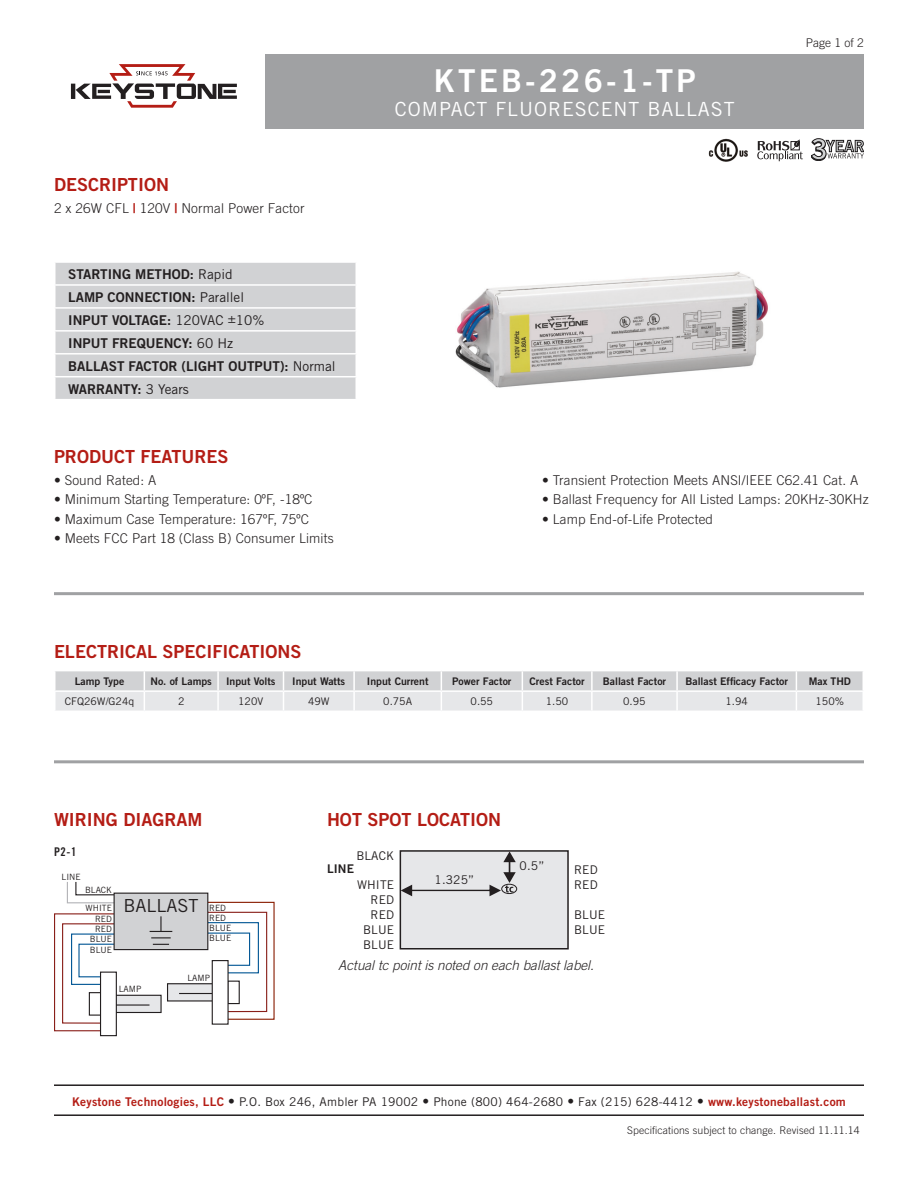
<style>
.page{position:relative;width:918px;height:1188px;background:#fff}
.page>*{position:absolute;margin:0;border:0;box-sizing:border-box;transform-origin:0 0}
.t1{font:31.5px "Trade Gothic Bold Two";letter-spacing:.1em;color:#fff}
.t2{font:19.5px "Trade Gothic";letter-spacing:.05em;color:#fff}
.t3{font:18px "Trade Gothic Bold Two";color:#b41d15}
.t4{font:18px "Trade Gothic";color:#231f20}
.t5{font:300 13.5px "Trade Gothic";letter-spacing:.01em;color:#231f20}
.t6{font:13.5px "Trade Gothic Bold Two";color:#231f20}
.t7{font:italic 300 13.5px "Trade Gothic";color:#231f20}
.t8{font:12px "Trade Gothic";letter-spacing:.02em;color:#231f20}
.t9{font:300 12px "Trade Gothic";color:#231f20}
.t10{font:12px "Trade Gothic Bold Cond Twenty";color:#231f20}
.t11{font:12px "Trade Gothic Bold Two";color:#231f20}
.t12{font:10.5px "Trade Gothic Bold Two";color:#231f20}
.t13{font:300 10.5px "Trade Gothic";letter-spacing:.01em;color:#231f20}
.t14{font:10.5px "Trade Gothic";color:#231f20}
.t15{font:8.7px "Trade Gothic";color:#231f20}
.s1{font-family:"Trade Gothic Bold Two";font-weight:400;color:#b41d15}
.s2{font-family:"Trade Gothic"}
.s3{font-family:"Trade Gothic Bold Two";color:#b41d15}
.s4{font-family:"Trade Gothic Bold Two";font-size:13.5px}
</style>
<div class="page">
<svg style="left:55px;top:671px;width:808px;height:40px;background:#dddee0"></svg>
<img style="left:455px;top:271px;width:313px;height:117px">
<svg style="left:55px;top:263px;width:301px;height:136px;background:#d3d4d6"></svg>
<hr style="left:54px;top:592px;width:810px;height:3px;background:#a0a1a3">
<hr style="left:54px;top:760px;width:810px;height:3px;background:#a0a1a3">
<hr style="left:54px;top:1114px;width:810px;height:2px;background:#231f20">
<hr style="left:54px;top:1084px;width:810px;height:2px;background:#231f20">
<svg style="left:71px;top:64px;width:166px;height:44px"></svg>
<div style="left:266px;top:54px;width:598px;height:74px;background:#a0a1a3"></div>
<svg style="left:757px;top:139px;width:46px;height:22px"></svg>
<img style="left:708px;top:138px;width:40px;height:24px">
<svg style="left:811px;top:139px;width:53px;height:22px"></svg>
<div style="left:100px;top:972px;width:17px;height:64px;border:1px solid #231f20"></div>
<svg style="left:54px;top:882px;width:221px;height:150px"></svg>
<div style="left:400px;top:851px;width:168px;height:98px;background:#e6e7e9"></div>
<div style="left:400px;top:850px;width:169px;height:100px;border:2px solid #231f20"></div>
<div style="left:501px;top:884px;width:16px;height:10px;border:1px solid #231f20;border-radius:50%"></div>
<svg style="left:401px;top:851px;width:115px;height:45px"></svg>
<p class="t3" style="left:54px;top:174px;width:117px">DESCRIPTION</p>
<p class="t5" style="left:54px;top:200px;width:252px">2 x 26W CFL <span class="s1">|</span> 120V <span class="s1">|</span> Normal Power Factor</p>
<p class="t6" style="left:68px;top:266px;width:166px">STARTING METHOD: <span class="s2">Rapid</span></p>
<p class="t6" style="left:68px;top:289px;width:177px">LAMP CONNECTION: <span class="s2">Parallel</span></p>
<p class="t6" style="left:68px;top:312px;width:198px">INPUT VOLTAGE: <span class="s2">120VAC ±10%</span></p>
<p class="t6" style="left:68px;top:335px;width:166px">INPUT FREQUENCY: <span class="s2">60 Hz</span></p>
<p class="t6" style="left:68px;top:358px;width:269px">BALLAST FACTOR (LIGHT OUTPUT): <span class="s2">Normal</span></p>
<p class="t6" style="left:68px;top:380px;width:122px">WARRANTY: <span class="s2">3 Years</span></p>
<p class="t3" style="left:54px;top:446px;width:176px">PRODUCT FEATURES</p>
<p class="t5" style="left:54px;top:472px;width:104px">• Sound Rated: A</p>
<p class="t5" style="left:54px;top:492px;width:260px">• Minimum Starting Temperature: 0ºF, -18ºC</p>
<p class="t5" style="left:54px;top:511px;width:257px">• Maximum Case Temperature: 167ºF, 75ºC</p>
<p class="t5" style="left:54px;top:531px;width:281px">• Meets FCC Part 18 (Class B) Consumer Limits</p>
<p class="t3" style="left:54px;top:640px;width:249px">ELECTRICAL SPECIFICATIONS</p>
<p class="t1" style="left:434px;top:61px;width:263px">KTEB-226-1-TP</p>
<p class="t2" style="left:395px;top:97px;width:341px">COMPACT FLUORESCENT BALLAST</p>
<p class="t9" style="left:806px;top:36px;width:60px">Page 1 of 2</p>
<p class="t5" style="left:542px;top:472px;width:318px">• Transient Protection Meets ANSI/IEEE C62.41 Cat. A</p>
<p class="t5" style="left:542px;top:492px;width:328px">• Ballast Frequency for All Listed Lamps: 20KHz-30KHz</p>
<p class="t5" style="left:542px;top:511px;width:172px">• Lamp End-of-Life Protected</p>
<p class="t12" style="left:75px;top:675px;width:51px">Lamp Type</p>
<p class="t12" style="left:150px;top:675px;width:63px">No. of Lamps</p>
<p class="t12" style="left:226px;top:675px;width:51px">Input Volts</p>
<p class="t12" style="left:292px;top:675px;width:54px">Input Watts</p>
<p class="t12" style="left:367px;top:675px;width:63px">Input Current</p>
<p class="t12" style="left:452px;top:675px;width:61px">Power Factor</p>
<p class="t12" style="left:530px;top:675px;width:57px">Crest Factor</p>
<p class="t12" style="left:603px;top:675px;width:65px">Ballast Factor</p>
<p class="t12" style="left:685px;top:675px;width:104px">Ballast Efficacy Factor</p>
<p class="t12" style="left:809px;top:675px;width:44px">Max THD</p>
<p class="t14" style="left:65px;top:695px;width:71px">CFQ26W/G24q</p>
<p class="t14" style="left:178px;top:695px;width:8px">2</p>
<p class="t14" style="left:238px;top:695px;width:27px">120V</p>
<p class="t14" style="left:308px;top:695px;width:23px">49W</p>
<p class="t14" style="left:383px;top:695px;width:30px">0.75A</p>
<p class="t14" style="left:471px;top:695px;width:24px">0.55</p>
<p class="t14" style="left:546px;top:695px;width:24px">1.50</p>
<p class="t14" style="left:623px;top:695px;width:24px">0.95</p>
<p class="t14" style="left:726px;top:695px;width:24px">1.94</p>
<p class="t14" style="left:816px;top:695px;width:30px">150%</p>
<p class="t3" style="left:54px;top:809px;width:150px">WIRING DIAGRAM</p>
<p class="t3" style="left:327px;top:809px;width:176px">HOT SPOT LOCATION</p>
<p class="t10" style="left:54px;top:844px;width:24px">P2-1</p>
<p class="t15" style="left:62px;top:872px;width:21px">LINE</p>
<p class="t15" style="left:85px;top:884px;width:28px">BLACK</p>
<p class="t15" style="left:86px;top:902px;width:28px">WHITE</p>
<p class="t15" style="left:95px;top:914px;width:18px">RED</p>
<p class="t15" style="left:95px;top:924px;width:18px">RED</p>
<p class="t15" style="left:90px;top:934px;width:24px">BLUE</p>
<p class="t15" style="left:90px;top:944px;width:24px">BLUE</p>
<p class="t4" style="left:123px;top:895px;width:77px">BALLAST</p>
<p class="t15" style="left:209px;top:902px;width:18px">RED</p>
<p class="t15" style="left:209px;top:912px;width:18px">RED</p>
<p class="t15" style="left:209px;top:922px;width:24px">BLUE</p>
<p class="t15" style="left:209px;top:933px;width:24px">BLUE</p>
<p class="t8" style="left:356px;top:848px;width:39px">BLACK</p>
<p class="t8" style="left:357px;top:877px;width:39px">WHITE</p>
<p class="t8" style="left:371px;top:892px;width:25px">RED</p>
<p class="t8" style="left:371px;top:907px;width:25px">RED</p>
<p class="t8" style="left:363px;top:922px;width:33px">BLUE</p>
<p class="t8" style="left:363px;top:937px;width:33px">BLUE</p>
<p class="t11" style="left:327px;top:862px;width:29px">LINE</p>
<p class="t8" style="left:435px;top:872px;width:41px">1.325”</p>
<p class="t8" style="left:520px;top:859px;width:26px">0.5”</p>
<p class="t8" style="left:574px;top:862px;width:25px">RED</p>
<p class="t8" style="left:574px;top:877px;width:25px">RED</p>
<p class="t8" style="left:574px;top:907px;width:33px">BLUE</p>
<p class="t8" style="left:574px;top:922px;width:33px">BLUE</p>
<p class="t15" style="left:119px;top:984px;width:24px">LAMP</p>
<p class="t15" style="left:187px;top:973px;width:24px">LAMP</p>
<p class="t7" style="left:338px;top:957px;width:257px">Actual tc point is noted on each ballast label.</p>
<p class="t8" style="left:72px;top:1094px;width:775px"><span class="s3">Keystone Technologies, LLC</span> <span class="s4">•</span> P.O. Box 246, Ambler PA 19002 <span class="s4">•</span> Phone (800) 464-2680 <span class="s4">•</span> Fax (215) 628-4412 <span class="s4">•</span> <span class="s3">www.keystoneballast.com</span></p>
<p class="t13" style="left:627px;top:1124px;width:234px">Specifications subject to change. Revised 11.11.14</p>
</div>
